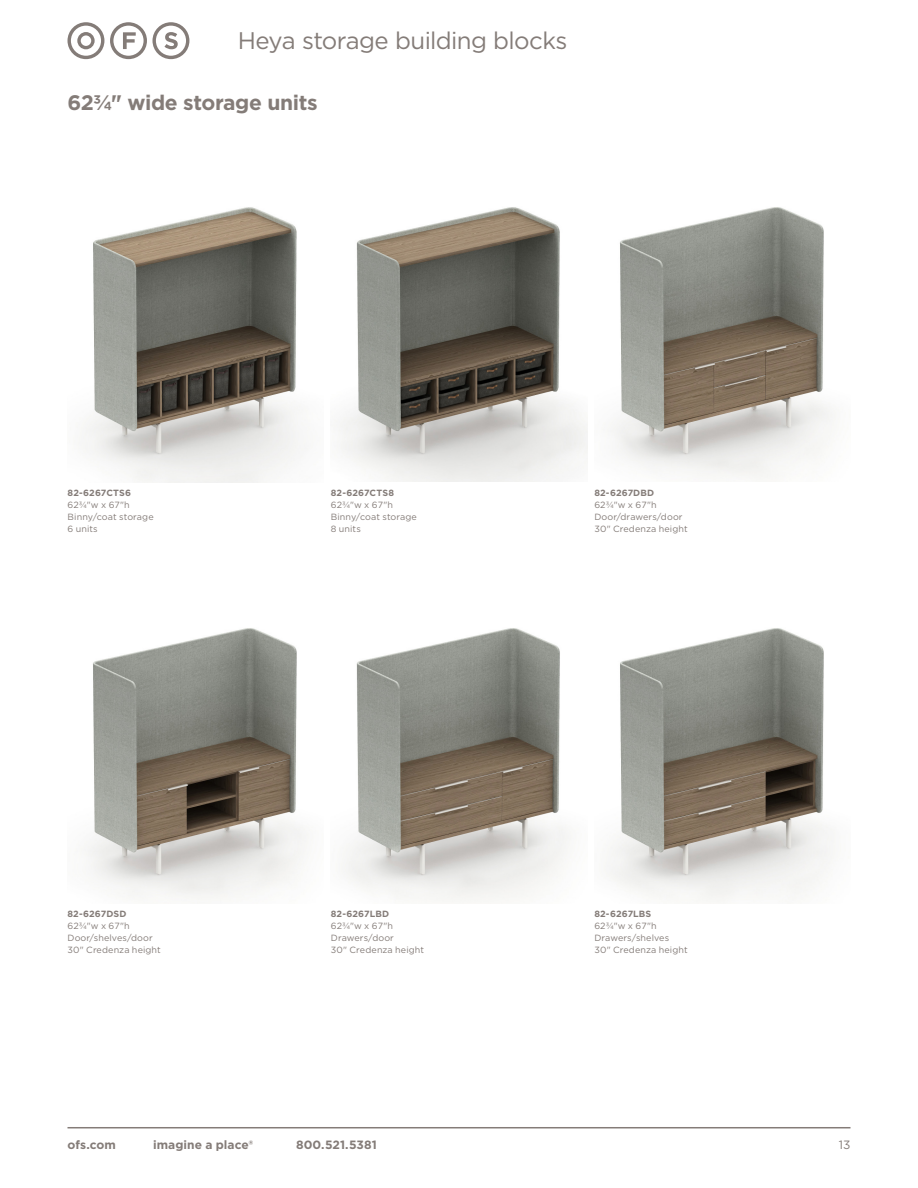
<style>
.page{position:relative;width:918px;height:1188px;background:#fff}
.page>*{position:absolute;margin:0;border:0;box-sizing:border-box;transform-origin:0 0}
.t1{font:24px "Gotham";letter-spacing:-.025em;color:#847c78}
.Heading_16pt_Bold{font:700 21px "Gotham";letter-spacing:-.02em;color:#847c78}
.t2{font:700 12px "Gotham";letter-spacing:.005em;color:#847c78}
.t3{font:12px "Gotham";color:#847c78}
.carolina_ofs_com_8pt_Bold{font:9px "Gotham";letter-spacing:.01em;color:#847c78}
.carolina_ofs_com_8pt_Bold-2{font:700 9px "Gotham";letter-spacing:.015em;color:#847c78}
</style>
<div class="page">
<hr style="left:68px;top:1127px;width:782px;height:1px;background:#847c78">
<svg style="left:67px;top:22px;width:37px;height:37px"></svg>
<svg style="left:110px;top:22px;width:79px;height:37px"></svg>
<img style="left:82px;top:207px;width:226px;height:275px">
<img style="left:336px;top:207px;width:251px;height:275px">
<img style="left:611px;top:207px;width:222px;height:272px">
<img style="left:80px;top:628px;width:228px;height:272px">
<img style="left:344px;top:628px;width:227px;height:274px">
<img style="left:606px;top:628px;width:226px;height:274px">
<h1 class="t1" style="left:238px;top:25px;width:331px">Heya storage building blocks</h1>
<p class="Heading_16pt_Bold" style="left:68px;top:88px;width:252px">623/4" wide storage units</p>
<p class="carolina_ofs_com_8pt_Bold-2" style="left:68px;top:487px;width:65px">82-6267CTS6</p>
<p class="carolina_ofs_com_8pt_Bold" style="left:68px;top:499px;width:64px">623/4"w x 67"h</p>
<p class="carolina_ofs_com_8pt_Bold" style="left:68px;top:511px;width:88px">Binny/coat storage</p>
<p class="carolina_ofs_com_8pt_Bold" style="left:68px;top:523px;width:32px">6 units</p>
<p class="carolina_ofs_com_8pt_Bold-2" style="left:331px;top:487px;width:65px">82-6267CTS8</p>
<p class="carolina_ofs_com_8pt_Bold" style="left:331px;top:499px;width:64px">623/4"w x 67"h</p>
<p class="carolina_ofs_com_8pt_Bold" style="left:331px;top:511px;width:88px">Binny/coat storage</p>
<p class="carolina_ofs_com_8pt_Bold" style="left:331px;top:523px;width:32px">8 units</p>
<p class="carolina_ofs_com_8pt_Bold-2" style="left:68px;top:908px;width:61px">82-6267DSD</p>
<p class="carolina_ofs_com_8pt_Bold" style="left:68px;top:920px;width:64px">623/4"w x 67"h</p>
<p class="carolina_ofs_com_8pt_Bold" style="left:68px;top:932px;width:87px">Door/shelves/door</p>
<p class="carolina_ofs_com_8pt_Bold" style="left:68px;top:944px;width:95px">30" Credenza height</p>
<p class="carolina_ofs_com_8pt_Bold-2" style="left:331px;top:908px;width:60px">82-6267LBD</p>
<p class="carolina_ofs_com_8pt_Bold" style="left:331px;top:920px;width:64px">623/4"w x 67"h</p>
<p class="carolina_ofs_com_8pt_Bold" style="left:331px;top:932px;width:65px">Drawers/door</p>
<p class="carolina_ofs_com_8pt_Bold" style="left:331px;top:944px;width:95px">30" Credenza height</p>
<p class="carolina_ofs_com_8pt_Bold-2" style="left:594px;top:487px;width:61px">82-6267DBD</p>
<p class="carolina_ofs_com_8pt_Bold" style="left:594px;top:499px;width:64px">623/4"w x 67"h</p>
<p class="carolina_ofs_com_8pt_Bold" style="left:594px;top:511px;width:90px">Door/drawers/door</p>
<p class="carolina_ofs_com_8pt_Bold" style="left:594px;top:523px;width:95px">30" Credenza height</p>
<p class="carolina_ofs_com_8pt_Bold-2" style="left:594px;top:908px;width:59px">82-6267LBS</p>
<p class="carolina_ofs_com_8pt_Bold" style="left:594px;top:920px;width:64px">623/4"w x 67"h</p>
<p class="carolina_ofs_com_8pt_Bold" style="left:594px;top:932px;width:76px">Drawers/shelves</p>
<p class="carolina_ofs_com_8pt_Bold" style="left:594px;top:944px;width:95px">30" Credenza height</p>
<h3 class="t2" style="left:68px;top:1137px;width:50px">ofs.com</h3>
<h3 class="t2" style="left:153px;top:1137px;width:102px">imagine a place®</h3>
<h3 class="t2" style="left:296px;top:1137px;width:82px">800.521.5381</h3>
<h3 class="t3" style="left:839px;top:1137px;width:13px">13</h3>
</div>
